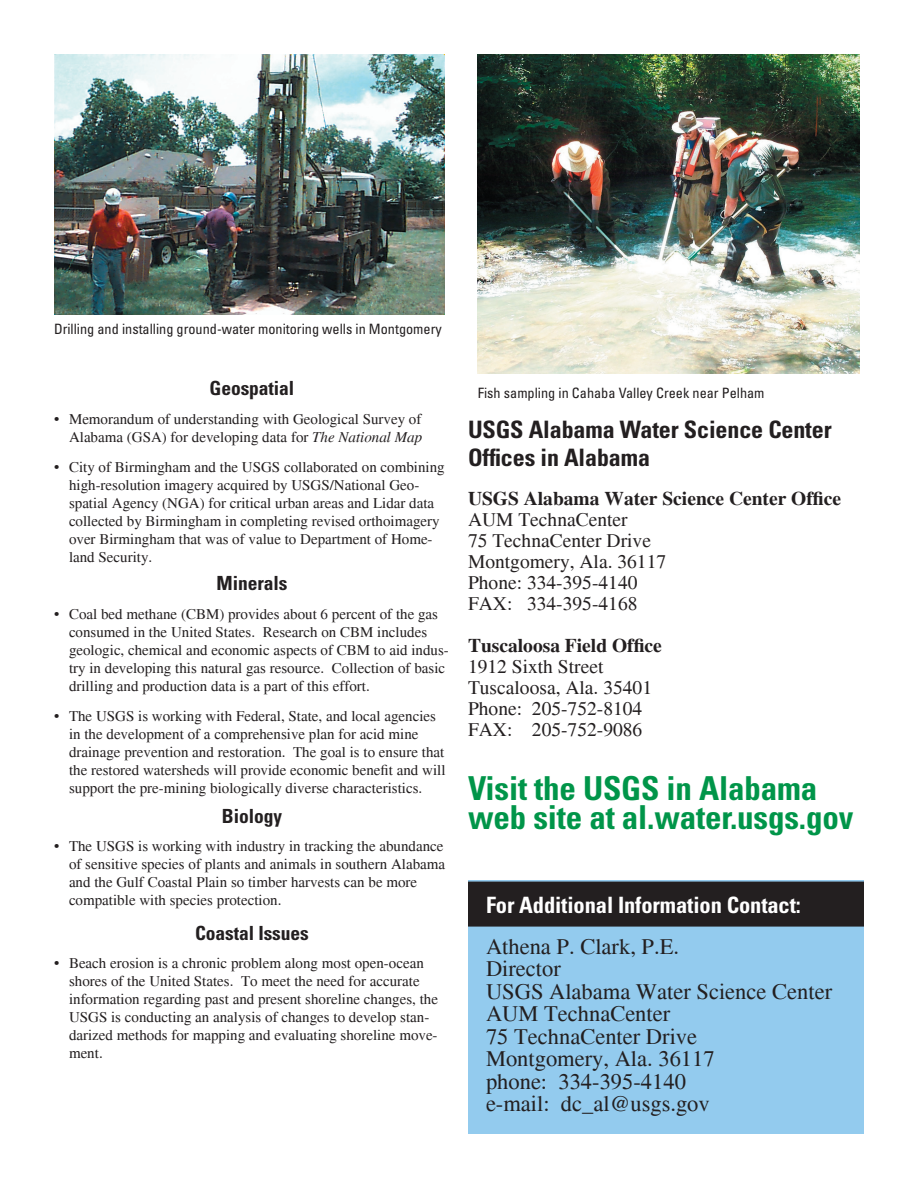
<style>
.page{position:relative;width:918px;height:1188px;background:#fff}
.page>*{position:absolute;margin:0;border:0;box-sizing:border-box;transform-origin:0 0}
.Heading_1{font:700 condensed 33px/28.5px "Univers";letter-spacing:-.005em;color:#009549}
.Heading_1-2{font:700 condensed 24px/28.5px "Univers";letter-spacing:-.005em;color:#231f20}
.Body_Text{font:22.5px "Times";color:#231f20}
.AdditionalInfoTitle{font:700 condensed 22.5px "Univers";letter-spacing:-.005em;color:#fff}
.Body_Text-2{font:19.5px "Times";color:#231f20}
.Body_Text-3{font:700 19.5px "Times";color:#231f20}
.Heading_1-3{font:700 condensed 19.5px "Univers";letter-spacing:-.005em;color:#231f20}
.List_Bullet{font:15px/18px "Times";color:#231f20}
.FigureCaption{font:condensed 14.25px "Univers";color:#231f20}
.s1{font-style:italic}
</style>
<div class="page">
<div style="left:468px;top:880px;width:396px;height:254px;background:#93cbee"></div>
<div style="left:468px;top:882px;width:396px;height:45px;background:#231f20"></div>
<img style="left:478px;top:54px;width:382px;height:319px">
<img style="left:54px;top:54px;width:391px;height:260px">
<p class="FigureCaption" style="left:54px;top:320px;width:389px">Drilling and installing ground-water monitoring wells in Montgomery</p>
<p class="Heading_1-3" style="left:210px;top:376px;width:86px">Geospatial</p>
<p class="List_Bullet" style="left:54px;top:410px;width:370px;text-align:right">• Memorandum of understanding with Geological Survey of<br>Alabama (GSA) for developing data for <span class="s1">The National Map</span></p>
<p class="List_Bullet" style="left:69px;top:458px;width:377px;text-indent:-15px">• City of Birmingham and the USGS collaborated on combining high-resolution imagery acquired by USGS/National Geo&shy;spatial Agency (NGA) for critical urban areas and Lidar data collected by Birmingham in completing revised orthoimagery over Birmingham that was of value to Department of Home&shy;land Security.</p>
<p class="Heading_1-3" style="left:217px;top:571px;width:72px">Minerals</p>
<p class="List_Bullet" style="left:69px;top:605px;width:381px;text-indent:-15px">• Coal bed methane (CBM) provides about 6 percent of the gas consumed in the United States. Research on CBM includes geologic, chemical and economic aspects of CBM to aid indus&shy;try in developing this natural gas resource. Collection of basic drilling and production data is a part of this effort.</p>
<p class="List_Bullet" style="left:69px;top:707px;width:378px;text-indent:-15px">• The USGS is working with Federal, State, and local agencies in the development of a comprehensive plan for acid mine drainage prevention and restoration. The goal is to ensure that the restored watersheds will provide economic benefit and will support the pre-mining biologically diverse characteristics.</p>
<p class="Heading_1-3" style="left:222px;top:804px;width:62px">Biology</p>
<p class="List_Bullet" style="left:69px;top:837px;width:378px;text-indent:-15px">• The USGS is working with industry in tracking the abundance of sensitive species of plants and animals in southern Alabama and the Gulf Coastal Plain so timber harvests can be more compatible with species protection.</p>
<p class="Heading_1-3" style="left:195px;top:921px;width:115px">Coastal Issues</p>
<p class="List_Bullet" style="left:69px;top:954px;width:371px;text-indent:-15px">• Beach erosion is a chronic problem along most open-ocean shores of the United States. To meet the need for accurate information regarding past and present shoreline changes, the USGS is conducting an analysis of changes to develop stan&shy;darized methods for mapping and evaluating shoreline move&shy;ment.</p>
<p class="FigureCaption" style="left:478px;top:383px;width:288px">Fish sampling in Cahaba Valley Creek near Pelham</p>
<p class="Heading_1-2" style="left:468px;top:415px;width:365px">USGS Alabama Water Science Center<br>Offices in Alabama</p>
<p class="Body_Text-3" style="left:468px;top:487px;width:375px">USGS Alabama Water Science Center Office</p>
<p class="Body_Text-2" style="left:468px;top:509px;width:161px">AUM TechnaCenter</p>
<p class="Body_Text-2" style="left:468px;top:530px;width:185px">75 TechnaCenter Drive</p>
<p class="Body_Text-2" style="left:468px;top:551px;width:200px">Montgomery, Ala. 36117</p>
<p class="Body_Text-2" style="left:468px;top:572px;width:171px">Phone: 334-395-4140</p>
<p class="Body_Text-2" style="left:468px;top:593px;width:171px">FAX: 334-395-4168</p>
<p class="Body_Text-3" style="left:468px;top:634px;width:195px">Tuscaloosa Field Office</p>
<p class="Body_Text-2" style="left:468px;top:656px;width:137px">1912 Sixth Street</p>
<p class="Body_Text-2" style="left:468px;top:677px;width:186px">Tuscaloosa, Ala. 35401</p>
<p class="Body_Text-2" style="left:468px;top:698px;width:176px">Phone: 205-752-8104</p>
<p class="Body_Text-2" style="left:468px;top:719px;width:176px">FAX: 205-752-9086</p>
<p class="Heading_1" style="left:468px;top:774px;width:387px">Visit the USGS in Alabama web site at al.water.usgs.gov</p>
<p class="AdditionalInfoTitle" style="left:486px;top:891px;width:316px">For Additional Information Contact:</p>
<p class="Body_Text" style="left:486px;top:933px;width:195px">Athena P. Clark, P.E.</p>
<p class="Body_Text" style="left:486px;top:956px;width:76px">Director</p>
<p class="Body_Text" style="left:486px;top:978px;width:348px">USGS Alabama Water Science Center</p>
<p class="Body_Text" style="left:486px;top:1001px;width:186px">AUM TechnaCenter</p>
<p class="Body_Text" style="left:486px;top:1023px;width:213px">75 TechnaCenter Drive</p>
<p class="Body_Text" style="left:486px;top:1046px;width:230px">Montgomery, Ala. 36117</p>
<p class="Body_Text" style="left:486px;top:1068px;width:201px">phone: 334-395-4140</p>
<p class="Body_Text" style="left:486px;top:1091px;width:225px">e-mail: dc_al@usgs.gov</p>
</div>
